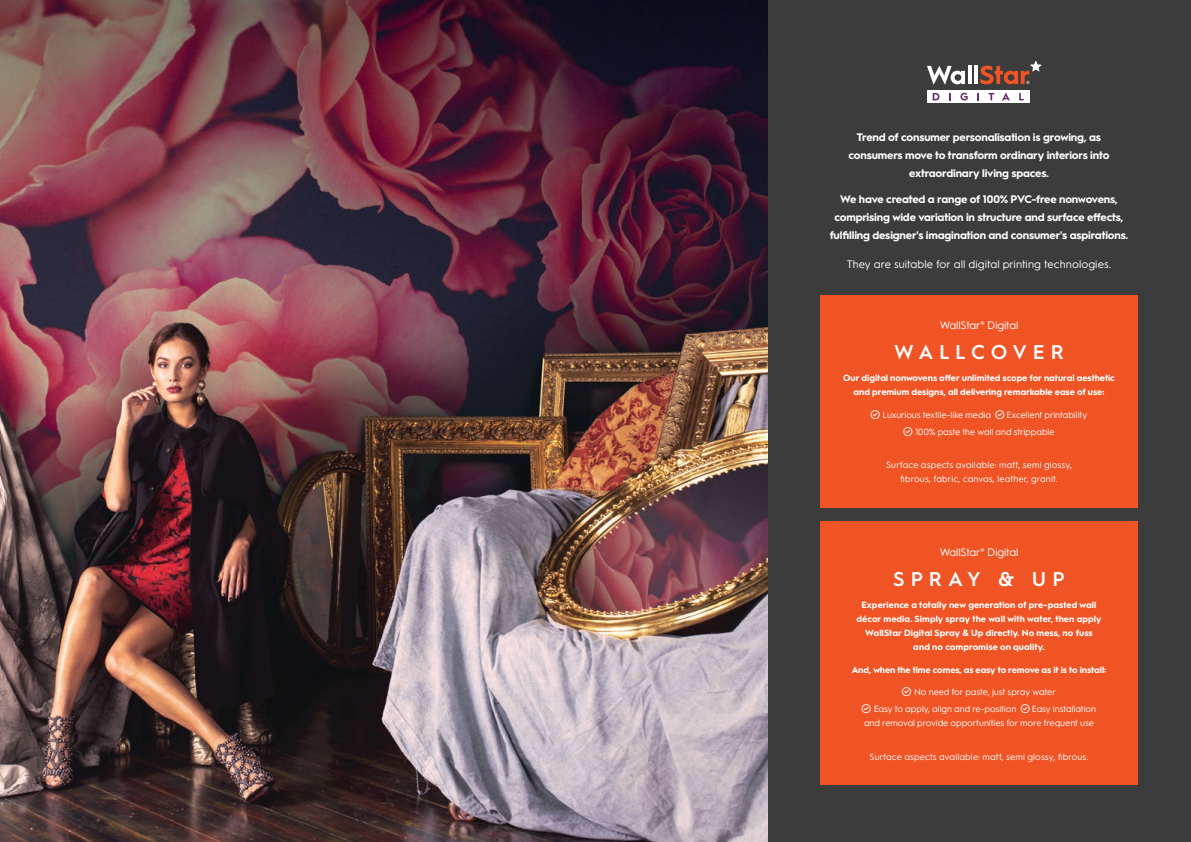
<style>
.page{position:relative;width:1191px;height:842px;background:#fff}
.page>*{position:absolute;margin:0;border:0;box-sizing:border-box;transform-origin:0 0}
.t1{font:600 20px "Hurme Geometric Sans 1";letter-spacing:.285em;color:#fff}
.t2{font:700 11px/18px "Hurme Geometric Sans 1";letter-spacing:-.015em;color:#fff;text-align:center}
.t3{font:11px "Hurme Geometric Sans 1";letter-spacing:.005em;color:#fff}
.t4{font:10.9px "Hurme Geometric Sans 1";letter-spacing:-.015em;color:#fff}
.t5{font:700 9px/14px "Hurme Geometric Sans 1";color:#fff;text-align:center}
.t6{font:9px/14px "Hurme Geometric Sans 1";letter-spacing:-.005em;color:#fff}
.t7{font:9px/14px "Hurme Geometric Sans 1";letter-spacing:.015em;color:#fff;text-align:center}
</style>
<div class="page">
<div style="left:767px;top:0;width:424px;height:842px;background:#3c3c3c"></div>
<div style="left:820px;top:295px;width:317px;height:212px;background:#f15424"></div>
<div style="left:820px;top:522px;width:317px;height:263px;background:#f15424"></div>
<img style="left:0;top:0;width:767px;height:842px">
<svg style="left:927px;top:66px;width:38px;height:19px"></svg>
<svg style="left:968px;top:66px;width:3px;height:18px"></svg>
<hr style="left:974px;top:66px;width:4px;height:18px;background:#fff">
<svg style="left:980px;top:61px;width:61px;height:23px"></svg>
<div style="left:927px;top:91px;width:102px;height:12px;background:#fff"></div>
<svg style="left:932px;top:93px;width:7px;height:7px"></svg>
<svg style="left:960px;top:93px;width:7px;height:8px"></svg>
<svg style="left:977px;top:93px;width:2px;height:7px"></svg>
<svg style="left:988px;top:93px;width:6px;height:7px"></svg>
<svg style="left:1002px;top:92px;width:7px;height:8px"></svg>
<svg style="left:1019px;top:93px;width:4px;height:7px"></svg>
<p class="t2" style="left:848px;top:127px;width:262px">Trend of consumer personalisation is growing, as consumers move to transform ordinary interiors into extraordinary living spaces.</p>
<p class="t2" style="left:829px;top:190px;width:300px">We have created a range of 100% PVC-free nonwovens, comprising wide variation in structure and surface effects, fulfilling designer's imagination and consumer's aspirations.</p>
<p class="t3" style="left:846px;top:257px;width:266px">They are suitable for all digital printing technologies.</p>
<p class="t4" style="left:939px;top:317px;width:80px">WallStar® Digital</p>
<h1 class="t1" style="left:894px;top:338px;width:171px">WALLCOVER</h1>
<p class="t5" style="left:843px;top:371px;width:273px">Our digital nonwovens offer unlimited scope for natural aesthetic and premium designs, all delivering remarkable ease of use:</p>
<p class="t6" style="left:870px;top:407px;width:218px">★ Luxurious textile-like media ★ Excellent printability</p>
<p class="t6" style="left:903px;top:424px;width:153px">★ 100% paste the wall and strippable</p>
<p class="t7" style="left:886px;top:458px;width:187px">Surface aspects available: matt, semi glossy, fibrous, fabric, canvas, leather, granit.</p>
<p class="t4" style="left:939px;top:544px;width:80px">WallStar® Digital</p>
<h1 class="t1" style="left:893px;top:565px;width:173px">SPRAY &amp; UP</h1>
<p class="t5" style="left:856px;top:598px;width:246px">Experience a totally new generation of pre-pasted wall décor media. Simply spray the wall with water, then apply WallStar Digital Spray &amp; Up directly. No mess, no fuss and no compromise on quality.</p>
<p class="t5" style="left:851px;top:662px;width:256px">And, when the time comes, as easy to remove as it is to install:</p>
<p class="t6" style="left:902px;top:685px;width:155px">★ No need for paste, just spray water</p>
<p class="t6" style="left:862px;top:701px;width:236px">★ Easy to apply, align and re-position ★ Easy installation and removal provide opportunities for more frequent use</p>
<p class="t7" style="left:869px;top:749px;width:220px">Surface aspects available: matt, semi glossy, fibrous.</p>
</div>
